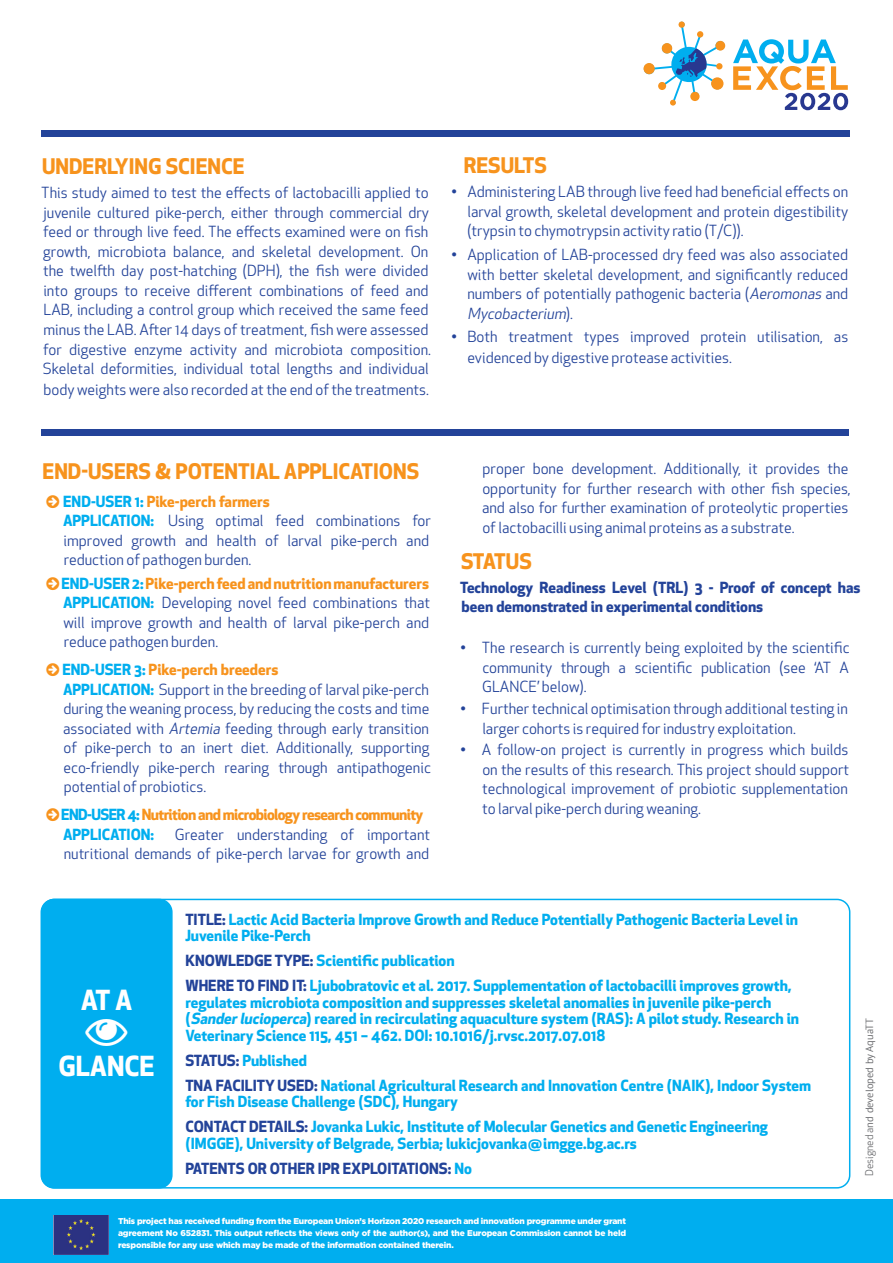
<style>
.page{position:relative;width:893px;height:1263px;background:#fff}
.page>*{position:absolute;margin:0;border:0;box-sizing:border-box;transform-origin:0 0}
.t1{font:42px "Font Awesome";color:#fff}
.t2{font:700 27px "Apex New";color:#fff}
.Body{font:700 21px "Apex New";color:#f7931d}
.Body-2{font:15px/19.5px "Apex New";color:#234399}
.Body-3{font:700 15px/16.5px "Apex New";color:#00aeef}
.Body-4{font:700 15px/19.5px "Apex New";color:#234399}
.Body-5{font:700 15px "Apex New";color:#f7931d}
.Body-6{font:700 15px "Apex New";letter-spacing:-.04em;color:#f7931d}
.Body-7{font:10.5px "PT Sans";color:#6c6d70}
.t3{font:900 8.4px/12px "Gotham";letter-spacing:-.02em;color:#fff;text-align:justify}
.s1{font-style:italic}
.s2{color:#00aeef}
.s3{font-weight:700;color:#00aeef}
.s4{color:#234399}
.s5{font-family:"Apex New"}
</style>
<div class="page">
<div style="left:41px;top:899px;width:131px;height:289px;background:#00aeef;border-radius:13px"></div>
<div style="left:41px;top:899px;width:132px;height:289px;border:2px solid #00aeef;border-radius:13px"></div>
<div style="left:41px;top:899px;width:809px;height:289px;border:2px solid #00aeef;border-radius:13px"></div>
<div style="left:41px;top:429px;width:808px;height:7px;background:#234399"></div>
<div style="left:0;top:1199px;width:893px;height:64px;background:#00aeef"></div>
<svg style="left:644px;top:22px;width:81px;height:84px"></svg>
<svg style="left:733px;top:39px;width:115px;height:71px"></svg>
<div style="left:42px;top:130px;width:808px;height:6px;background:#234399"></div>
<img style="left:54px;top:1215px;width:54px;height:39px">
<p class="Body" style="left:42px;top:151px;width:204px">UNDERLYING SCIENCE</p>
<p class="Body-2" style="left:41px;top:183px;width:391px">This study aimed to test the effects of lactobacilli applied to juvenile cultured pike-perch, either through commercial dry feed or through live feed. The effects examined were on fish growth, microbiota balance, and skeletal development. On the twelfth day post-hatching (DPH), the fish were divided into groups to receive different combinations of feed and LAB, including a control group which received the same feed minus the LAB. After 14 days of treatment, fish were assessed for digestive enzyme activity and microbiota composition.<br>Skeletal deformities, individual total lengths and individual</p>
<p class="Body-2" style="left:44px;top:380px;width:387px">body weights were also recorded at the end of the treatments.</p>
<p class="Body" style="left:464px;top:150px;width:85px">RESULTS</p>
<p class="Body-2" style="left:467px;top:182px;width:382px;text-align:justify;text-indent:-16px">• Administering LAB through live feed had beneficial effects on larval growth, skeletal development and protein digestibility (trypsin to chymotrypsin activity ratio (T/C)).</p>
<p class="Body-2" style="left:467px;top:245px;width:382px;text-align:justify;text-indent:-16px">• Application of LAB-processed dry feed was also associated with better skeletal development, and significantly reduced numbers of potentially pathogenic bacteria (<span class="s1">Aeromonas</span> and <span class="s1">Mycobacterium</span>) .</p>
<p class="Body-2" style="left:467px;top:326px;width:382px;line-height:21px;text-indent:-16px">• Both treatment types improved protein utilisation, as evidenced by digestive protease activities.</p>
<p class="Body" style="left:43px;top:456px;width:378px">END-USERS &amp; POTENTIAL APPLICATIONS</p>
<p class="Body-5" style="left:63px;top:490px;width:208px"><span class="s2">END-USER 1:</span> Pike-perch farmers</p>
<p class="Body-2" style="left:63px;top:511px;width:370px"><span class="s3">APPLICATION:</span> Using optimal feed combinations for improved growth and health of larval pike-perch and reduction of pathogen burden.</p>
<p class="Body-5" style="left:61px;top:572px;width:369px"><span class="s2">END-USER 2:</span>Pike-perch feed and nutrition manufacturers</p>
<p class="Body-2" style="left:63px;top:593px;width:369px;text-align:justify"><span class="s3">APPLICATION:</span> Developing novel feed combinations that will improve growth and health of larval pike-perch and reduce pathogen burden.</p>
<p class="Body-5" style="left:63px;top:659px;width:217px"><span class="s2">END-USER 3:</span> Pike-perch breeders</p>
<p class="Body-2" style="left:63px;top:680px;width:369px"><span class="s3">APPLICATION:</span> Support in the breeding of larval pike-perch during the weaning process, by reducing the costs and time associated with <span class="s1">Artemia</span> feeding through early transition of pike-perch to an inert diet. Additionally, supporting eco-friendly pike-perch rearing through antipathogenic potential of probiotics.</p>
<p class="Body-6" style="left:61px;top:804px;width:364px"><span class="s2">END-USER 4:</span> Nutrition and microbiology research community</p>
<p class="Body-3" style="left:63px;top:825px;width:93px">APPLICATION:</p>
<p class="Body-2" style="left:64px;top:825px;width:368px;text-align:right">Greater understanding of important<br>nutritional demands of pike-perch larvae for growth and</p>
<p class="Body-2" style="left:482px;top:459px;width:370px">proper bone development. Additionally, it provides the opportunity for further research with other fish species, and also for further examination of proteolytic properties of lactobacilli using animal proteins as a substrate.</p>
<p class="Body" style="left:461px;top:546px;width:72px">STATUS</p>
<p class="Body-4" style="left:460px;top:577px;width:402px">Technology Readiness Level (TRL) 3 - Proof of concept has been demonstrated in experimental conditions</p>
<p class="Body-2" style="left:482px;top:638px;width:369px;text-align:justify;text-indent:-22px">• The research is currently being exploited by the scientific community through a scientific publication (see ‘AT A GLANCE’ below).</p>
<p class="Body-2" style="left:482px;top:699px;width:367px;text-indent:-22px">• Further technical optimisation through additional testing in larger cohorts is required for industry exploitation.</p>
<p class="Body-2" style="left:482px;top:740px;width:368px;text-align:justify;text-indent:-22px">• A follow-on project is currently in progress which builds on the results of this research. This project should support technological improvement of probiotic supplementation to larval pike-perch during weaning.</p>
<p class="t2" style="left:81px;top:980px;width:53px">AT A</p>
<p class="t1" style="left:86px;top:1010px;width:43px">■</p>
<p class="t2" style="left:58px;top:1046px;width:98px">GLANCE</p>
<p class="Body-3" style="left:185px;top:910px;width:614px"><span class="s4">TITLE:</span> Lactic Acid Bacteria Improve Growth and Reduce Potentially Pathogenic Bacteria Level in<br>Juvenile Pike-Perch</p>
<p class="Body-3" style="left:185px;top:952px;width:271px"><span class="s4">KNOWLEDGE TYPE:</span> Scientific publication</p>
<p class="Body-3" style="left:185px;top:977px;width:615px"><span class="s4">WHERE TO FIND IT:</span> Ljubobratovic et al. 2017. Supplementation of lactobacilli improves growth, regulates microbiota composition and suppresses skeletal anomalies in juvenile pike-perch (<span class="s1">Sanderlucioperca</span>) reared in recirculating aquaculture system (RAS): A pilot study. Research in Veterinary Science 115, 451 – 462. DOI: 10.1016/j.rvsc.2017.07.018</p>
<p class="Body-3" style="left:185px;top:1051px;width:123px"><span class="s4">STATUS:</span> Published</p>
<p class="Body-3" style="left:185px;top:1076px;width:627px"><span class="s4">TNA FACILITY USED:</span> National Agricultural Research and Innovation Centre (NAIK), Indoor System for Fish Disease Challenge (SDC), Hungary</p>
<p class="Body-3" style="left:185px;top:1118px;width:584px"><span class="s4">CONTACT DETAILS:</span> Jovanka Lukic, Institute of Molecular Genetics and Genetic Engineering (IMGGE), University of Belgrade, Serbia; lukicjovanka@imgge.bg.ac.rs</p>
<p class="Body-4" style="left:185px;top:1158px;width:288px">PATENTS OR OTHER IPR EXPLOITATIONS: <span class="s2">No</span></p>
<p class="t3" style="left:118px;top:1215px;width:510px">This project has received funding from the European Union’s Horizon 2020 research and innovation programme under grant agreement No 652831. This output reflects the views only of the author(s), and the European Commission cannot be held responsible for any use which may be made of the information contained therein.</p>
<p class="Body-7" style="left:863px;top:1176px;width:159px;rotate:-90deg"><span class="s5">Designed a</span>nd developed by AquaTT</p>
</div>
